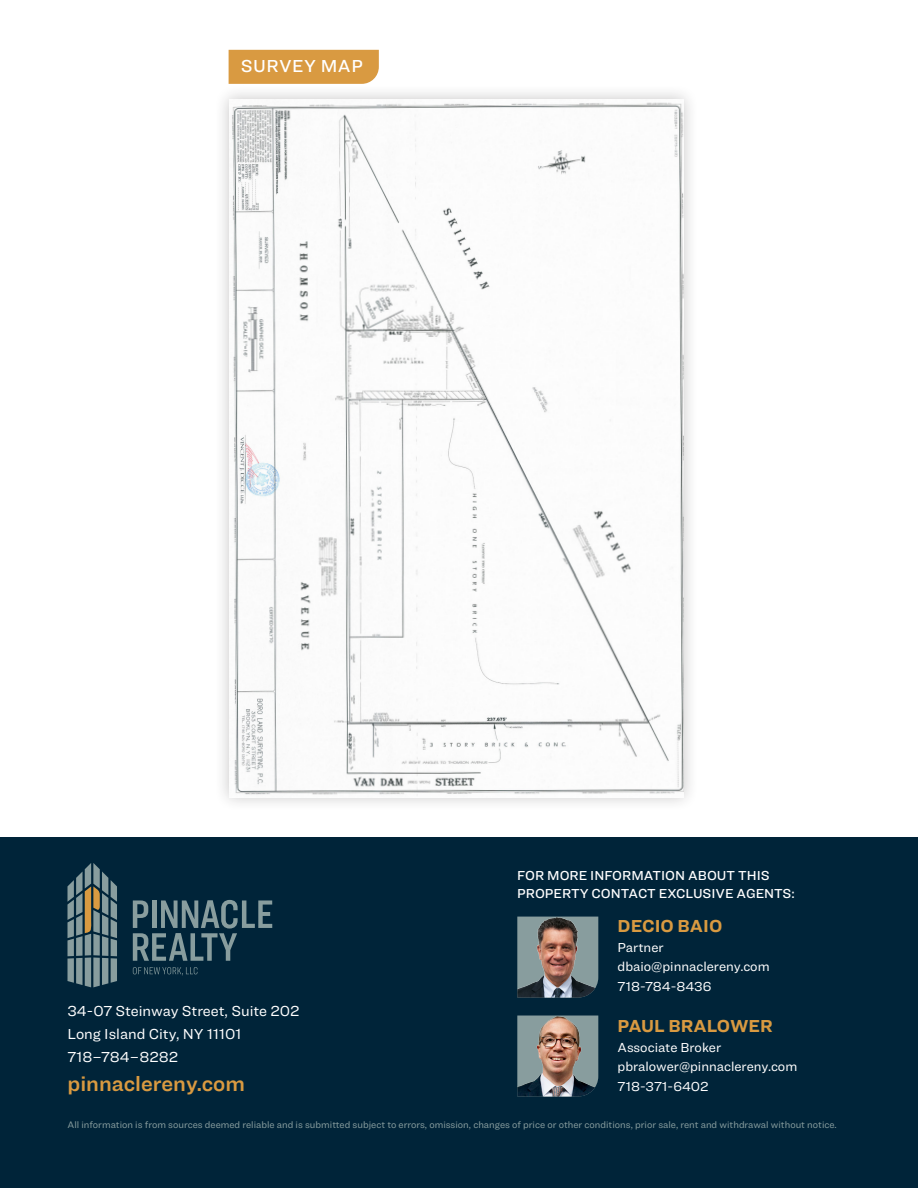
<style>
.page{position:relative;width:918px;height:1188px;background:#fff}
.page>*{position:absolute;margin:0;border:0;box-sizing:border-box;transform-origin:0 0}
.t1{font:600 21.75px "Ringside";color:#d99a41}
.Agent__Name{font:700 18px "Ringside";color:#d99a41}
.Listing_Type{font:500 18px "Ringside";letter-spacing:.025em;color:#fff}
.t2{font:15px/23.4px "Ringside";color:#fff}
.Agent__Contact{font:13.5px "Ringside";color:#fff}
.t3{font:500 13.5px/18px "Ringside";color:#fff}
.t4{font:9.75px "Ringside";color:#889d9e}
</style>
<div class="page">
<div style="left:0;top:837px;width:918px;height:351px;background:#002439"></div>
<svg style="left:133px;top:967px;width:65px;height:9px"></svg>
<svg style="left:133px;top:900px;width:139px;height:61px"></svg>
<svg style="left:68px;top:863px;width:49px;height:124px"></svg>
<div style="left:214px;top:84px;width:485px;height:729px;background:#231f20;opacity:.25"></div>
<img style="left:230px;top:99px;width:454px;height:698px">
<div style="left:229px;top:50px;width:150px;height:34px;background:#d99a41"></div>
<img style="left:517px;top:917px;width:81px;height:81px">
<img style="left:517px;top:1016px;width:81px;height:81px">
<p class="Listing_Type" style="left:241px;top:53px;width:123px">SURVEY MAP</p>
<p class="t3" style="left:517px;top:866px;width:279px">FOR MORE INFORMATION ABOUT THIS<br>PROPERTY CONTACT EXCLUSIVE AGENTS:</p>
<p class="Agent__Name" style="left:618px;top:913px;width:106px">DECIO BAIO</p>
<p class="Agent__Contact" style="left:618px;top:937px;width:48px">Partner</p>
<p class="Agent__Contact" style="left:618px;top:957px;width:154px">dbaio@pinnaclereny.com</p>
<p class="Agent__Contact" style="left:618px;top:976px;width:96px">718-784-8436</p>
<h3 class="t2" style="left:68px;top:999px;width:234px">34-07 Steinway Street, Suite 202<br>Long Island City, NY 11101<br>718–784–8282</h3>
<h1 class="t1" style="left:68px;top:1067px;width:179px">pinnaclereny.com</h1>
<p class="t4" style="left:68px;top:1118px;width:771px">All information is from sources deemed reliable and is submitted subject to errors, omission, changes of price or other conditions, prior sale, rent and withdrawal without notice.</p>
<p class="Agent__Name" style="left:618px;top:1013px;width:157px">PAUL BRALOWER</p>
<p class="Agent__Contact" style="left:618px;top:1038px;width:105px">Associate Broker</p>
<p class="Agent__Contact" style="left:618px;top:1057px;width:181px">pbralower@pinnaclereny.com</p>
<p class="Agent__Contact" style="left:618px;top:1077px;width:93px">718-371-6402</p>
</div>
